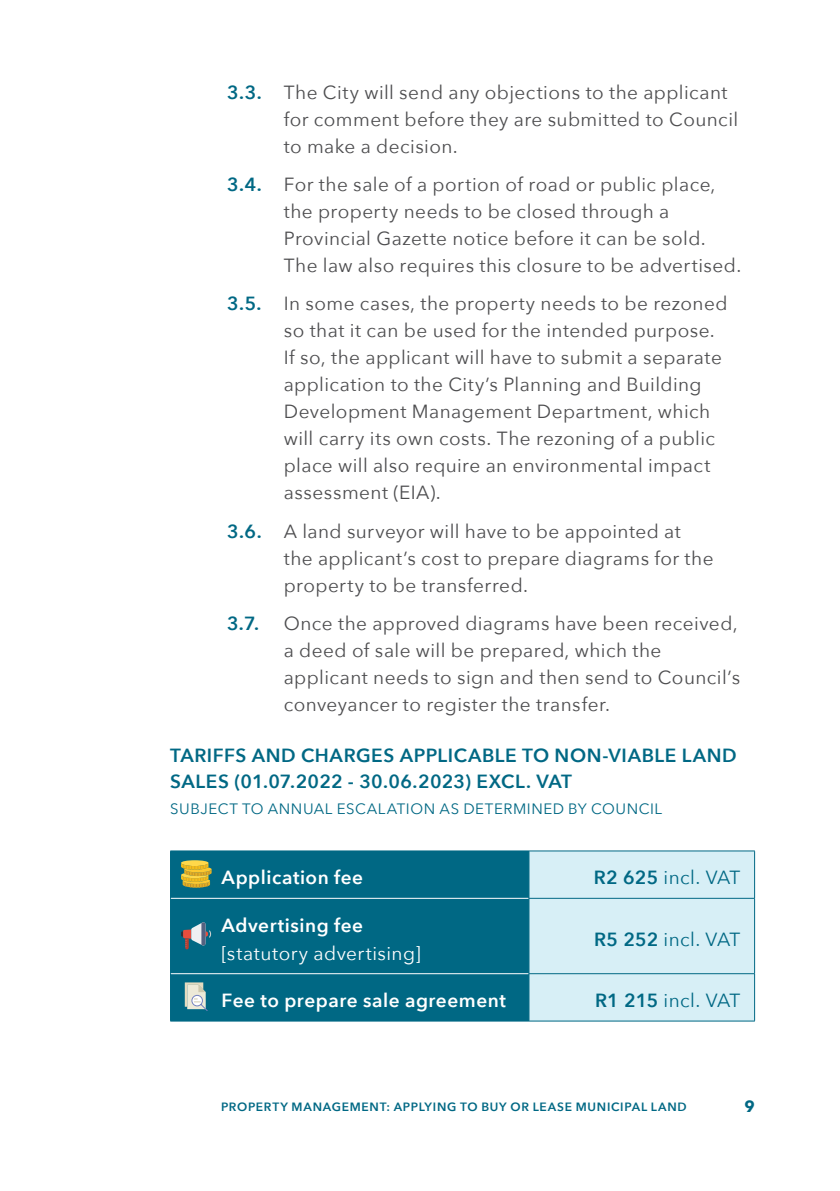
<style>
.page{position:relative;width:840px;height:1191px;background:#fff}
.page>*{position:absolute;margin:0;border:0;box-sizing:border-box;transform-origin:0 0}
.t1{font:19px/27px "Avenir Next";letter-spacing:.02em;color:#4d4d4f}
.t2{font:600 19px/26px "Avenir Next";letter-spacing:.03em;color:#006884}
.t3{font:600 19px "Avenir Next";letter-spacing:.03em;color:#fff}
.t4{font:19px "Avenir Next";letter-spacing:.02em;color:#006884}
.t5{font:19px "Avenir Next";letter-spacing:.025em;color:#fff}
.t6{font:700 16px "Avenir Next";color:#006884}
.t7{font:15px "Avenir Next";letter-spacing:.04em;color:#006884}
.t8{font:600 12px "Avenir Next";letter-spacing:.06em;color:#006884}
.s1{font-weight:600;color:#006884}
.s2{font-weight:600}
</style>
<div class="page">
<div style="left:171px;top:851px;width:357px;height:169px;background:#006884"></div>
<div style="left:529px;top:851px;width:224px;height:169px;background:#d7eff6"></div>
<hr style="left:171px;top:898px;width:357px;height:1px;background:#fff">
<hr style="left:171px;top:973px;width:357px;height:1px;background:#fff">
<hr style="left:170px;top:850px;width:358px;height:1px;background:#006884">
<hr style="left:170px;top:851px;width:1px;height:47px;background:#006884">
<hr style="left:170px;top:898px;width:1px;height:75px;background:#006884">
<hr style="left:170px;top:973px;width:1px;height:47px;background:#006884">
<hr style="left:170px;top:1020px;width:358px;height:1px;background:#006884">
<hr style="left:528px;top:850px;width:226px;height:1px;background:#006884">
<hr style="left:528px;top:851px;width:1px;height:47px;background:#006884">
<hr style="left:753px;top:851px;width:1px;height:47px;background:#006884">
<hr style="left:528px;top:898px;width:226px;height:1px;background:#006884">
<hr style="left:528px;top:898px;width:1px;height:75px;background:#006884">
<hr style="left:753px;top:898px;width:1px;height:75px;background:#006884">
<hr style="left:528px;top:973px;width:226px;height:1px;background:#006884">
<hr style="left:528px;top:974px;width:1px;height:46px;background:#006884">
<hr style="left:753px;top:974px;width:1px;height:46px;background:#006884">
<hr style="left:528px;top:1020px;width:226px;height:1px;background:#006884">
<div style="left:181px;top:860px;width:27px;height:6px;background:#ffd84a;border-radius:50%"></div>
<svg style="left:181px;top:863px;width:30px;height:24px"></svg>
<svg style="left:181px;top:922px;width:30px;height:27px"></svg>
<svg style="left:185px;top:982px;width:23px;height:29px"></svg>
<p class="t1" style="left:283px;top:78px;width:455px;text-indent:-57px"><span class="s1">3.3.</span> The City will send any objections to the applicant for comment before they are submitted to Council to make a decision.</p>
<p class="t1" style="left:283px;top:170px;width:459px;text-indent:-57px"><span class="s1">3.4.</span> For the sale of a portion of road or public place, the property needs to be closed through a Provincial Gazette notice before it can be sold.<br>The law also requires this closure to be advertised.</p>
<p class="t1" style="left:283px;top:289px;width:445px;text-indent:-57px"><span class="s1">3.5.</span> In some cases, the property needs to be rezoned so that it can be used for the intended purpose.<br>If so, the applicant will have to submit a separate application to the City’s Planning and Building Development Management Department, which will carry its own costs. The rezoning of a public place will also require an environmental impact assessment (EIA).</p>
<p class="t1" style="left:283px;top:517px;width:431px;text-indent:-57px"><span class="s1">3.6.</span> A land surveyor will have to be appointed at the applicant’s cost to prepare diagrams for the property to be transferred.</p>
<p class="t2" style="left:227px;top:610px;width:34px">3.7.</p>
<p class="t1" style="left:283px;top:609px;width:457px">Once the approved diagrams have been received, a deed of sale will be prepared, which the applicant needs to sign and then send to Council’s conveyancer to register the transfer.</p>
<p class="t2" style="left:170px;top:741px;width:567px">TARIFFS AND CHARGES APPLICABLE TO NON-VIABLE LAND<br>SALES (01.07.2022 - 30.06.2023) EXCL. VAT</p>
<p class="t7" style="left:170px;top:795px;width:493px">SUBJECT TO ANNUAL ESCALATION AS DETERMINED BY COUNCIL</p>
<p class="t3" style="left:221px;top:861px;width:143px">Application fee</p>
<p class="t4" style="left:593px;top:861px;width:148px"><span class="s2">R2 625</span> incl. VAT</p>
<p class="t3" style="left:221px;top:908px;width:143px">Advertising fee</p>
<p class="t5" style="left:221px;top:937px;width:200px">[statutory advertising]</p>
<p class="t4" style="left:593px;top:923px;width:148px"><span class="s2">R5 252</span> incl. VAT</p>
<p class="t3" style="left:221px;top:984px;width:285px">Fee to prepare sale agreement</p>
<p class="t4" style="left:594px;top:984px;width:147px"><span class="s2">R1 215</span> incl. VAT</p>
<p class="t8" style="left:221px;top:1096px;width:467px">PROPERTY MANAGEMENT: APPLYING TO BUY OR LEASE MUNICIPAL LAND</p>
<p class="t6" style="left:744px;top:1092px;width:12px">9</p>
</div>
